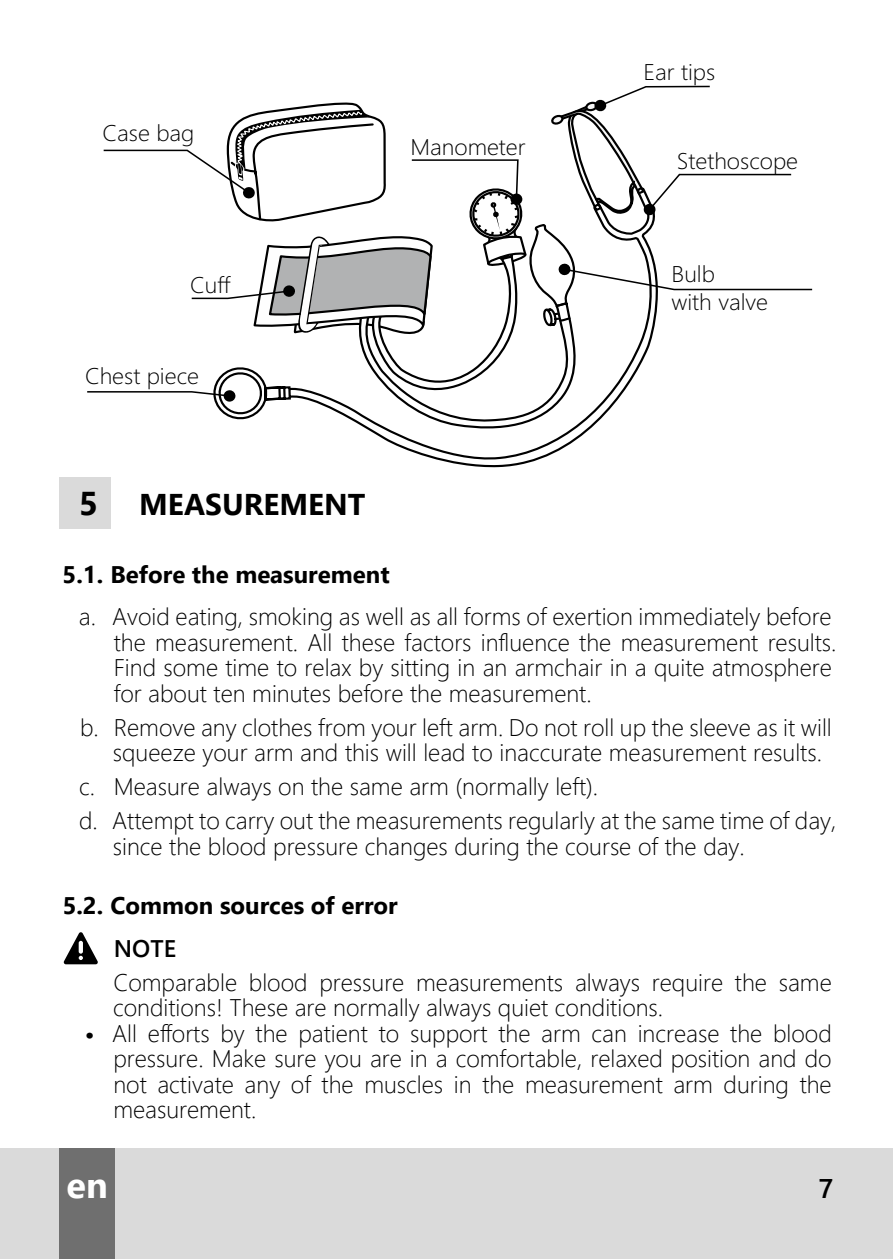
<style>
.page{position:relative;width:893px;height:1259px;background:#fff}
.page>*{position:absolute;margin:0;border:0;box-sizing:border-box;transform-origin:0 0}
.t1{font:700 36px "Segoe UI";color:#fff}
.t2{font:700 30px "Segoe UI";color:#000}
.t3{font:600 27px "Segoe UI";color:#000}
.t4{font:300 24px/25.5px "Segoe UI";color:#000}
.t5{font:700 24px "Segoe UI";color:#000}
.t6{font:600 24px "Segoe UI";color:#000}
.t7{font:300 22.8px/27.3px "Segoe UI";color:#000;scale:1.04 1}
.s1{font-size:33px}
.s2{font-family:"PF Din Text Pro";font-weight:400}
</style>
<div class="page">
<div style="left:0;top:1148px;width:893px;height:111px;background:#dadada"></div>
<div style="left:60px;top:1148px;width:55px;height:111px;background:#6f6f6f"></div>
<div style="left:60px;top:478px;width:51px;height:51px;background:#dadada"></div>
<svg style="left:64px;top:932px;width:34px;height:32px"></svg>
<svg style="left:372px;top:432px;width:214px;height:35px"></svg>
<svg style="left:87px;top:85px;width:726px;height:347px"></svg>
<p class="t7" style="left:103px;top:117px;width:90px">Case bag</p>
<p class="t7" style="left:411px;top:131px;width:112px">Manometer</p>
<p class="t7" style="left:190px;top:269px;width:40px">Cuff</p>
<p class="t7" style="left:85px;top:360px;width:111px">Chest piece</p>
<p class="t2" style="left:79px;top:475px;width:288px"><span class="s1">5</span> MEASUREMENT</p>
<p class="t7" style="left:643px;top:56px;width:71px">Ear tips</p>
<p class="t7" style="left:677px;top:145px;width:118px">Stethoscope</p>
<p class="t7" style="left:671px;top:258px;width:94px">Bulb<br>with valve</p>
<p class="t5" style="left:63px;top:551px;width:328px">5.1. Before the measurement</p>
<p class="t4" style="left:114px;top:601px;width:724px;text-indent:-35px">a. Avoid eating, smoking as well as all forms of exertion immediately before the measurement. All these factors influence the measurement results.<br>Find some time to relax by sitting in an armchair in a quite atmosphere for about ten minutes before the measurement.</p>
<p class="t4" style="left:113px;top:712px;width:720px;text-indent:-33px">b. Remove any clothes from your left arm. Do not roll up the sleeve as it will squeeze your arm and this will lead to inaccurate measurement results.</p>
<p class="t4" style="left:79px;top:767px;width:759px;line-height:33.9px">c. Measure always on the same arm (normally left).<br>d. Attempt to carry out the measurements regularly at the same time of day,</p>
<p class="t4" style="left:113px;top:831px;width:633px">since the blood pressure changes during the course of the day.</p>
<p class="t5" style="left:63px;top:883px;width:337px">5.2. Common sources of error</p>
<p class="t6" style="left:114px;top:925px;width:64px">NOTE</p>
<p class="t4" style="left:113px;top:967px;width:720px">Comparable blood pressure measurements always require the same conditions! These are normally always quiet conditions.</p>
<p class="t4" style="left:113px;top:1018px;width:720px;text-align:justify;text-indent:-28px"><span class="s2">•</span> All efforts by the patient to support the arm can increase the blood pressure. Make sure you are in a comfortable, relaxed position and do not activate any of the muscles in the measurement arm during the measurement.</p>
<h1 class="t1" style="left:67px;top:1151px;width:43px">en</h1>
<p class="t3" style="left:819px;top:1163px;width:16px">7</p>
</div>
